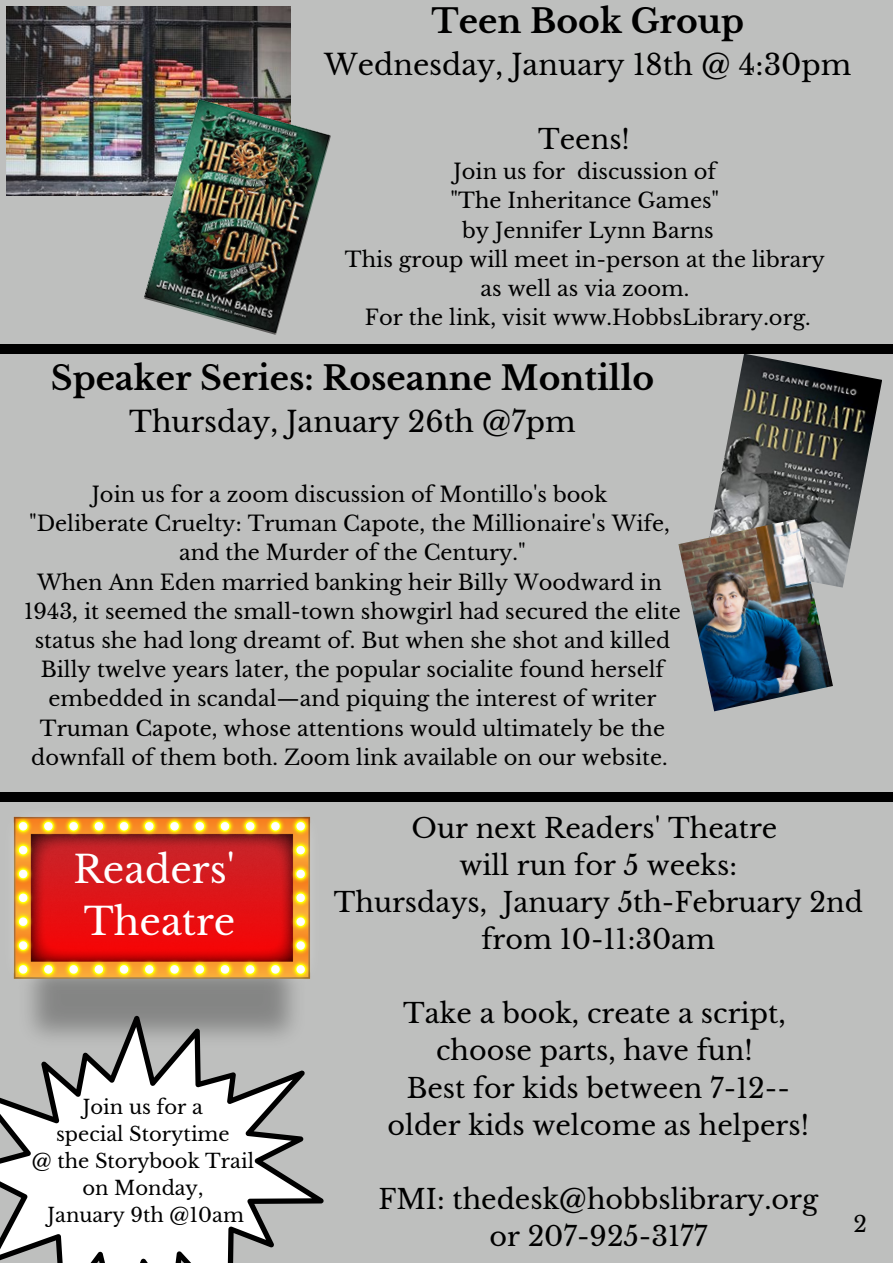
<style>
.page{position:relative;width:893px;height:1264px;background:#fff}
.page>*{position:absolute;margin:0;border:0;box-sizing:border-box;transform-origin:0 0}
.t1{font:37.5px/51.8px "Libre Baskerville";color:#fff}
.t2{font:700 33px "Libre Baskerville";color:#000}
.t3{font:28.5px "Libre Baskerville";color:#000}
.t4{font:27px/37px "Libre Baskerville";color:#000;text-align:center}
.t5{font:21.9px "Libre Baskerville";color:#000}
.t6{font:21px/29.2px "Libre Baskerville";color:#000;text-align:center}
.t7{font:19.5px/27px "Libre Baskerville";color:#000;text-align:center}
</style>
<div class="page">
<div style="left:0;top:0;width:892px;height:1262px;background:#bebfbe"></div>
<div style="left:0;top:792px;width:892px;height:9px;background:#000"></div>
<div style="left:0;top:344px;width:892px;height:9px;background:#000"></div>
<img style="left:7px;top:7px;width:283px;height:189px">
<img style="left:13px;top:816px;width:298px;height:199px">
<img style="left:144px;top:99px;width:187px;height:236px">
<img style="left:704px;top:353px;width:178px;height:234px">
<img style="left:678px;top:519px;width:154px;height:192px">
<svg style="left:0;top:1015px;width:324px;height:247px;fill:#fff"></svg>
<h2 class="t2" style="left:431px;top:1px;width:314px">Teen Book Group</h2>
<h3 class="t3" style="left:324px;top:47px;width:528px">Wednesday, January 18th @ 4:30pm</h3>
<p class="t4" style="left:538px;top:121px;width:93px">Teens!</p>
<p class="t6" style="left:345px;top:157px;width:481px">Join us for discussion of<br>"The Inheritance Games"<br>by Jennifer Lynn Barns<br>This group will meet in-person at the library as well as via zoom.<br>For the link, visit www.HobbsLibrary.org.</p>
<h2 class="t2" style="left:51px;top:358px;width:604px">Speaker Series: Roseanne Montillo</h2>
<h3 class="t3" style="left:129px;top:404px;width:448px">Thursday, January 26th @7pm</h3>
<p class="t6" style="left:24px;top:480px;width:658px">Join us for a zoom discussion of Montillo's book<br>"Deliberate Cruelty: Truman Capote, the Millionaire's Wife, and the Murder of the Century."<br>When Ann Eden married banking heir Billy Woodward in 1943, it seemed the small-town showgirl had secured the elite status she had long dreamt of. But when she shot and killed Billy twelve years later, the popular socialite found herself embedded in scandal—and piquing the interest of writer Truman Capote, whose attentions would ultimately be the downfall of them both. Zoom link available on our website.</p>
<h1 class="t1" style="left:73px;top:844px;width:163px">Readers'<br>Theatre</h1>
<p class="t7" style="left:32px;top:1093px;width:224px">Join us for a<br>special Storytime<br>@ the Storybook Trail on Monday,<br>January 9th @10am</p>
<p class="t4" style="left:334px;top:809px;width:530px">Our next Readers' Theatre<br>will run for 5 weeks:<br>Thursdays, January 5th-February 2nd from 10-11:30am</p>
<p class="t4" style="left:387px;top:995px;width:423px">Take a book, create a script, choose parts, have fun!<br>Best for kids between 7-12-- older kids welcome as helpers!</p>
<p class="t4" style="left:378px;top:1180px;width:441px">FMI: thedesk@hobbslibrary.org or 207-925-3177</p>
<p class="t5" style="left:853px;top:1210px;width:15px">2</p>
</div>
